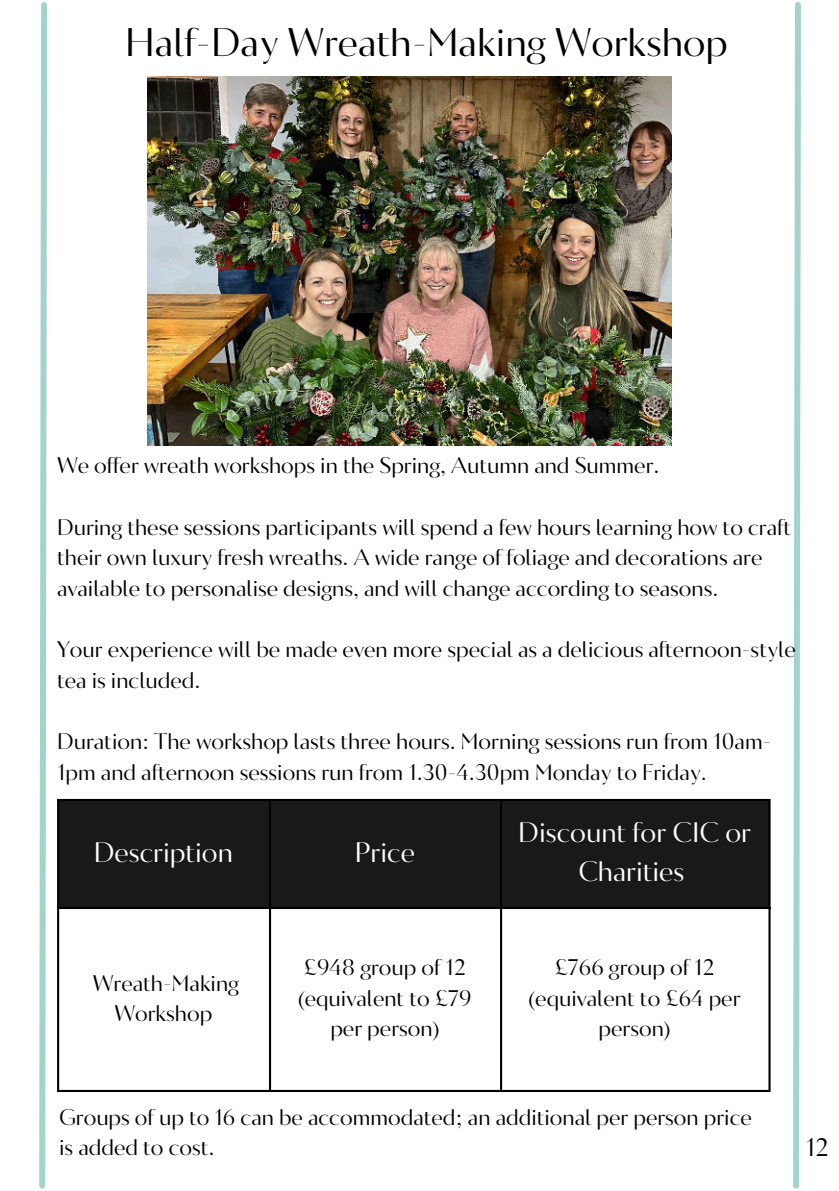
<style>
.page{position:relative;width:839px;height:1191px;background:#fff}
.page>*{position:absolute;margin:0;border:0;box-sizing:border-box;transform-origin:0 0}
.t1{font:39.8px "Circe Contrast";color:#000}
.t2{font:28.2px/39.2px "Circe Contrast";color:#fff;text-align:center}
.t3{font:25.4px "Circe Contrast";color:#000}
.t4{font:22.6px/30.6px "Circe Contrast";color:#000}
</style>
<div class="page">
<svg style="left:39px;top:2px;width:8px;height:1187px"></svg>
<svg style="left:793px;top:2px;width:8px;height:1187px"></svg>
<div style="left:59px;top:801px;width:709px;height:106px;background:#191919"></div>
<hr style="left:57px;top:801px;width:2px;height:289px;background:#000">
<hr style="left:269px;top:801px;width:2px;height:289px;background:#000">
<hr style="left:500px;top:801px;width:2px;height:289px;background:#000">
<hr style="left:768px;top:801px;width:2px;height:289px;background:#000">
<hr style="left:57px;top:799px;width:713px;height:2px;background:#000">
<hr style="left:57px;top:907px;width:713px;height:2px;background:#000">
<hr style="left:57px;top:1090px;width:713px;height:2px;background:#000">
<img style="left:147px;top:77px;width:524px;height:369px">
<h1 class="t1" style="left:125px;top:19px;width:604px">Half-Day Wreath-Making Workshop</h1>
<p class="t4" style="left:57px;top:451px;width:604px">We offer wreath workshops in the Spring, Autumn and Summer.</p>
<p class="t4" style="left:57px;top:513px;width:735px">During these sessions participants will spend a few hours learning how to craft their own luxury fresh wreaths. A wide range of foliage and decorations are available to personalise designs, and will change according to seasons.</p>
<p class="t4" style="left:57px;top:635px;width:740px">Your experience will be made even more special as a delicious afternoon-style tea is included.</p>
<p class="t4" style="left:57px;top:727px;width:715px">Duration: The workshop lasts three hours. Morning sessions run from 10am-<br>1pm and afternoon sessions run from 1.30-4.30pm Monday to Friday.</p>
<p class="t2" style="left:94px;top:834px;width:141px">Description</p>
<p class="t2" style="left:354px;top:834px;width:62px">Price</p>
<p class="t2" style="left:518px;top:813px;width:234px">Discount for CIC or<br>Charities</p>
<p class="t4" style="left:93px;top:969px;width:148px;text-align:center">Wreath-Making<br>Workshop</p>
<p class="t4" style="left:298px;top:953px;width:175px;text-align:center">£948 group of 12 (equivalent to £79 per person)</p>
<p class="t4" style="left:528px;top:953px;width:213px;text-align:center">£766 group of 12 (equivalent to £64 per person)</p>
<p class="t4" style="left:59px;top:1103px;width:694px">Groups of up to 16 can be accommodated; an additional per person price is added to cost.</p>
<p class="t3" style="left:805px;top:1132px;width:24px">12</p>
</div>
